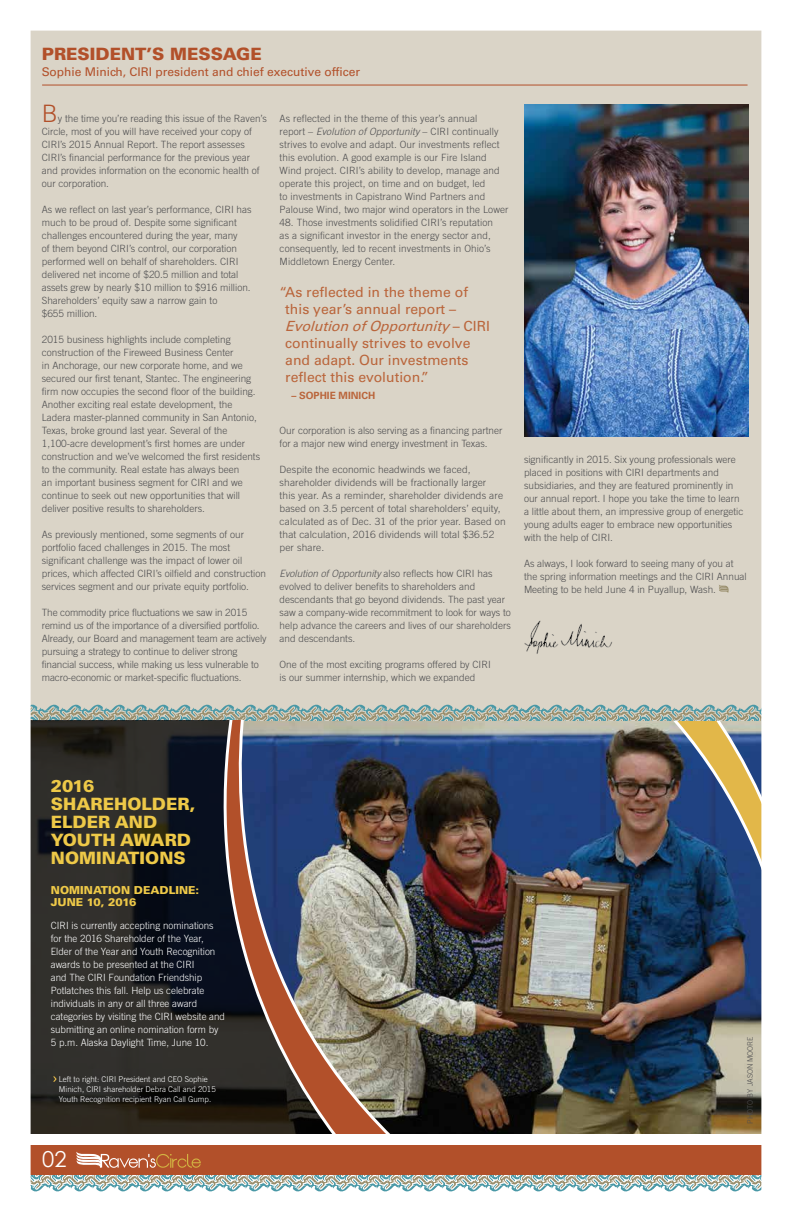
<style>
.page{position:relative;width:792px;height:1224px;background:#fff}
.page>*{position:absolute;margin:0;border:0;box-sizing:border-box;transform-origin:0 0}
.t1{font:300 24px "Trade Gothic LT Std";color:#b2502a}
.t2{font:22px "Century Gothic";color:#fff}
.t3{font:900 17px/18px "Univers LT Std";color:#eec948}
.t4{font:900 17px "Univers LT Std";color:#b2502a}
.t5{font:14px/17px "Univers LT Std";color:#ba653b}
.t6{font:12px "Univers LT Std";color:#b2502a}
.t7{font:900 11px/12px "Univers LT Std";color:#eec948}
.t8{font:300 10px/13px "Trade Gothic LT Std";color:#4d4d4f}
.t9{font:300 10px/13px "Trade Gothic LT Std";color:#fff}
.t10{font:700 10px "Univers LT Std";color:#ba653b}
.t11{font:300 8px/10px "Trade Gothic LT Std";color:#fff}
.t12{font:300 7.5px "Trade Gothic LT Std";color:#4d4d4f}
.s1{font-style:italic}
</style>
<div class="page">
<img style="left:30px;top:30px;width:732px;height:1162px">
<h3 class="t4" style="left:42px;top:43px;width:221px">PRESIDENT’S MESSAGE</h3>
<p class="t6" style="left:42px;top:64px;width:320px">Sophie Minich, CIRI president and chief executive officer</p>
<p class="t8" style="left:280px;top:111px;width:230px">As reflected in the theme of this year’s annual<br>report – <span class="s1">Evolution of Opportunity</span> – CIRI continually strives to evolve and adapt. Our investments reflect this evolution. A good example is our Fire Island Wind project. CIRI’s ability to develop, manage and operate this project, on time and on budget, led<br>to investments in Capistrano Wind Partners and Palouse Wind, two major wind operators in the Lower</p>
<p class="t8" style="left:280px;top:215px;width:215px">48. Those investments solidified CIRI’s reputation as a significant investor in the energy sector and, consequently, led to recent investments in Ohio’s Middletown Energy Center.</p>
<h1 class="t1" style="left:42px;top:99px;width:18px">B</h1>
<p class="t8" style="left:42px;top:112px;width:227px;text-indent:16px">y the time you’re reading this issue of the Raven’s Circle, most of you will have received your copy of CIRI’s 2015 Annual Report. The report assesses CIRI’s financial performance for the previous year and provides information on the economic health of our corporation.</p>
<p class="t8" style="left:42px;top:203px;width:211px">As we reflect on last year’s performance, CIRI has much to be proud of. Despite some significant challenges encountered during the year, many<br>of them beyond CIRI’s control, our corporation performed well on behalf of shareholders. CIRI delivered net income of $20.5 million and total assets grew by nearly $10 million to $916 million.<br>Shareholders’ equity saw a narrow gain to<br>$655 million.</p>
<p class="t8" style="left:42px;top:333px;width:220px">2015 business highlights include completing construction of the Fireweed Business Center<br>in Anchorage, our new corporate home, and we secured our first tenant, Stantec. The engineering firm now occupies the second floor of the building.<br>Another exciting real estate development, the Ladera master-planned community in San Antonio, Texas, broke ground last year. Several of the 1,100-acre development’s first homes are under construction and we’ve welcomed the first residents to the community. Real estate has always been<br>an important business segment for CIRI and we continue to seek out new opportunities that will deliver positive results to shareholders.</p>
<p class="t8" style="left:42px;top:528px;width:226px">As previously mentioned, some segments of our portfolio faced challenges in 2015. The most significant challenge was the impact of lower oil prices, which affected CIRI’s oilfield and construction services segment and our private equity portfolio.</p>
<p class="t8" style="left:42px;top:606px;width:226px">The commodity price fluctuations we saw in 2015 remind us of the importance of a diversified portfolio.<br>Already, our Board and management team are actively pursuing a strategy to continue to deliver strong financial success, while making us less vulnerable to macro-economic or market-specific fluctuations.</p>
<h3 class="t5" style="left:285px;top:284px;width:206px;text-indent:-6px">“As reflected in the theme of this year’s annual report –<br><span class="s1">EvolutionofOpportunity</span>– C I R I continually strives to evolve and adapt. Our investments reflect this evolution.”</h3>
<p class="t10" style="left:291px;top:390px;width:85px">– SOPHIE MINICH</p>
<p class="t8" style="left:280px;top:423px;width:224px">Our corporation is also serving as a financing partner for a major new wind energy investment in Texas.</p>
<p class="t8" style="left:280px;top:462px;width:228px">Despite the economic headwinds we faced, shareholder dividends will be fractionally larger<br>this year. As a reminder, shareholder dividends are based on 3.5 percent of total shareholders’ equity, calculated as of Dec. 31 of the prior year. Based on that calculation, 2016 dividends will total $36.52 per share.</p>
<p class="t8" style="left:280px;top:566px;width:233px"><span class="s1">Evolution of Opportunity</span> also reflects how CIRI has evolved to deliver benefits to shareholders and descendants that go beyond dividends. The past year saw a company-wide recommitment to look for ways to help advance the careers and lives of our shareholders and descendants.</p>
<p class="t8" style="left:280px;top:657px;width:213px">One of the most exciting programs offered by CIRI is our summer internship, which we expanded</p>
<p class="t8" style="left:524px;top:453px;width:221px">significantly in 2015. Six young professionals were placed in positions with CIRI departments and subsidiaries, and they are featured prominently in our annual report. I hope you take the time to learn a little about them, an impressive group of energetic young adults eager to embrace new opportunities with the help of CIRI.</p>
<p class="t8" style="left:524px;top:557px;width:224px">As always, I look forward to seeing many of you at the spring information meetings and the CIRI Annual<br>Meeting to be held June 4 in Puyallup, Wash.</p>
<h3 class="t3" style="left:51px;top:777px;width:146px">2016<br>SHAREHOLDER,<br>ELDER AND<br>YOUTH AWARD<br>NOMINATIONS</h3>
<p class="t7" style="left:51px;top:884px;width:150px">NOMINATION DEADLINE:<br>JUNE 10, 2016</p>
<p class="t9" style="left:51px;top:919px;width:176px">CIRI is currently accepting nominations for the 2016 Shareholder of the Year, Elder of the Year and Youth Recognition awards to be presented at the CIRI<br>and The CIRI Foundation Friendship Potlatches this fall. Help us celebrate individuals in any or all three award categories by visiting the CIRI website and submitting an online nomination form by 5 p.m. Alaska Daylight Time, June 10.</p>
<p class="t11" style="left:59px;top:1074px;width:158px">Left to right: CIRI President and CEO Sophie<br>Minich, CIRI shareholder Debra Call and 2015<br>Youth Recognition recipient Ryan Call Gump.</p>
<h2 class="t2" style="left:42px;top:1145px;width:26px">02</h2>
<p class="t12" style="left:746px;top:1124px;width:89px;rotate:-90deg">PHOTO BY JASON MOORE</p>
</div>
